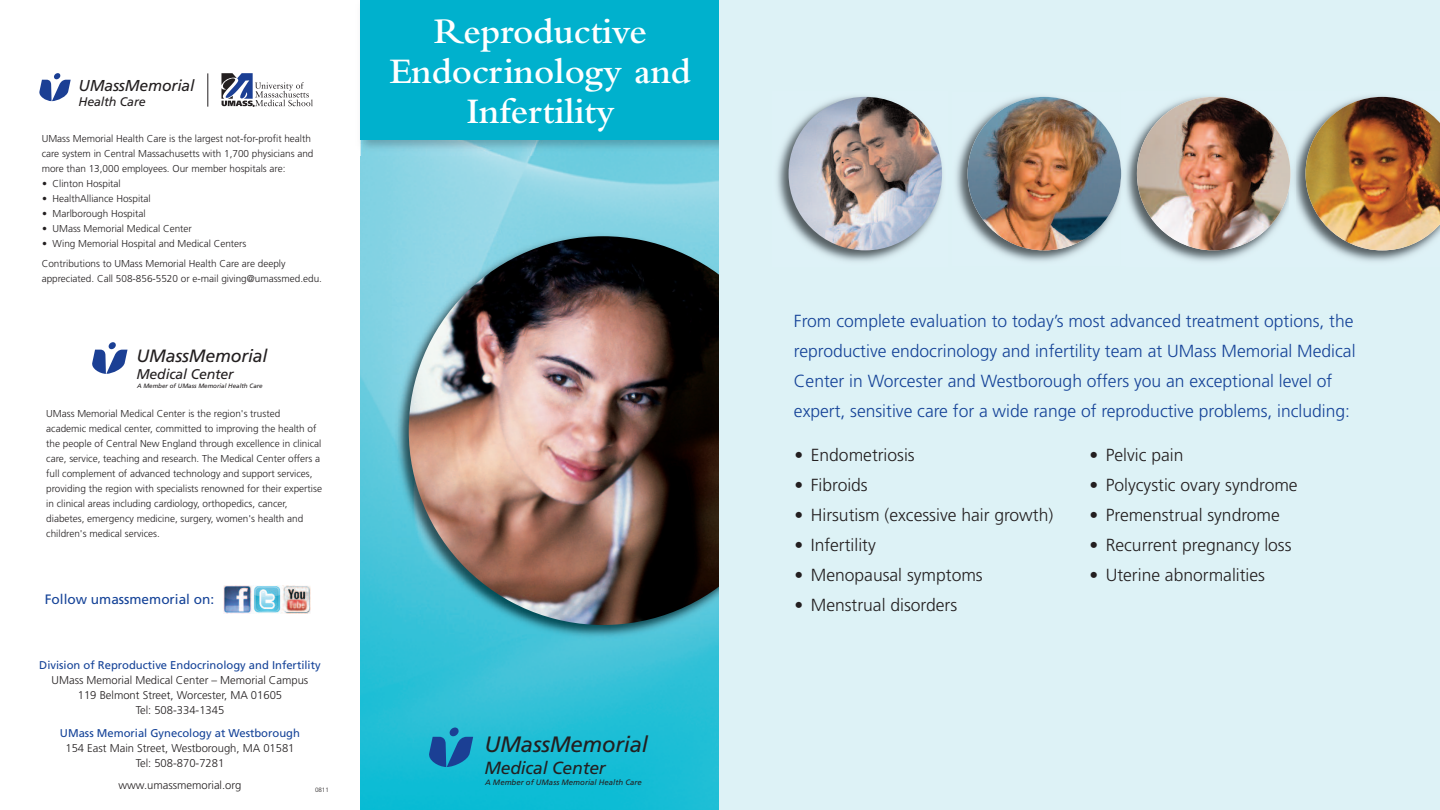
<style>
.page{position:relative;width:1440px;height:810px;background:#fff}
.page>*{position:absolute;margin:0;border:0;box-sizing:border-box;transform-origin:0 0}
.t1{font:600 37.5px/40px "Bembo";color:#fff;text-align:center}
.t2{font:italic 22.25px "Frutiger";letter-spacing:-.01em;color:#231f20}
.t3{font:italic 17.88px "Frutiger";letter-spacing:-.01em;color:#231f20}
.t4{font:italic 17.62px "Frutiger";letter-spacing:-.01em;color:#231f20}
.t5{font:300 17.5px/30px "Frutiger";color:#154398}
.t6{font:300 17.5px "Frutiger";color:#231f20}
.t7{font:italic 15.75px "Frutiger";letter-spacing:-.01em;color:#231f20}
.t8{font:italic 14.12px "Frutiger";letter-spacing:-.01em;color:#231f20}
.t9{font:13.62px "Frutiger";color:#154398}
.t10{font:italic 12.5px "Frutiger";letter-spacing:-.01em;color:#231f20}
.t11{font:300 11.25px/15px "Frutiger";color:#231f20;text-align:center}
.t12{font:11.25px "Frutiger";color:#154398}
.t13{font:300 10px/15px "Frutiger";color:#231f20}
.t14{font:italic 7.88px "Frutiger";color:#231f20}
.t15{font:italic 6.25px "Frutiger";color:#231f20}
.t16{font:300 6.25px "Frutiger";color:#231f20}
</style>
<div class="page">
<img style="left:360px;top:156px;width:359px;height:654px">
<svg style="left:429px;top:728px;width:44px;height:39px;background:#1e7cb3"></svg>
<img style="left:393px;top:231px;width:326px;height:410px">
<img style="left:409px;top:236px;width:310px;height:389px">
<svg style="left:39px;top:80px;width:32px;height:21px"></svg>
<div style="left:54px;top:73px;width:7px;height:6px;background:#1b3f94;border-radius:3px"></div>
<svg style="left:221px;top:73px;width:92px;height:33px"></svg>
<hr style="left:208px;top:73px;width:1px;height:34px;background:#231f20">
<svg style="left:92px;top:342px;width:36px;height:32px"></svg>
<img style="left:360px;top:140px;width:359px;height:16px">
<div style="left:360px;top:0;width:360px;height:140px;background:#00b1cd"></div>
<div style="left:719px;top:0;width:721px;height:810px;background:#ddf2f6"></div>
<img style="left:956px;top:96px;width:464px;height:166px">
<img style="left:968px;top:97px;width:153px;height:153px;border-radius:50%">
<img style="left:777px;top:96px;width:166px;height:166px">
<img style="left:789px;top:97px;width:153px;height:153px;border-radius:50%">
<img style="left:1306px;top:97px;width:134px;height:153px">
<svg style="left:1121px;top:168px;width:1px;height:12px"></svg>
<img style="left:1137px;top:97px;width:153px;height:153px;border-radius:50%">
<img style="left:223px;top:585px;width:87px;height:28px">
<h3 class="t7" style="left:79px;top:79px;width:118px">UMassMemorial</h3>
<p class="t10" style="left:79px;top:97px;width:69px">Health Care</p>
<p class="t13" style="left:42px;top:132px;width:273px">UMass Memorial Health Care is the largest not-for-profit health care system in Central Massachusetts with 1,700 physicians and more than 13,000 employees. Our member hospitals are:</p>
<p class="t13" style="left:42px;top:177px;width:80px">• Clinton Hospital</p>
<p class="t13" style="left:42px;top:192px;width:110px">• HealthAlliance Hospital</p>
<p class="t13" style="left:42px;top:207px;width:105px">• Marlborough Hospital</p>
<p class="t13" style="left:42px;top:222px;width:151px">• UMass Memorial Medical Center</p>
<p class="t13" style="left:42px;top:234px;width:245px;line-height:20px">• Wing Memorial Hospital and Medical Centers<br>Contributions to UMass Memorial Health Care are deeply</p>
<p class="t13" style="left:42px;top:272px;width:282px">appreciated. Call 508-856-5520 or e-mail giving@umassmed.edu.</p>
<h3 class="t3" style="left:137px;top:349px;width:133px">UMassMemorial</h3>
<h3 class="t8" style="left:137px;top:369px;width:99px">Medical Center</h3>
<p class="t15" style="left:137px;top:384px;width:127px">A Member of UMass Memorial Health Care</p>
<p class="t13" style="left:46px;top:407px;width:277px">UMass Memorial Medical Center is the region's trusted academic medical center, committed to improving the health of the people of Central New England through excellence in clinical care, service, teaching and research. The Medical Center offers a full complement of advanced technology and support services, providing the region with specialists renowned for their expertise in clinical areas including cardiology, orthopedics, cancer, diabetes, emergency medicine, surgery, women's health and children's medical services.</p>
<h3 class="t9" style="left:45px;top:594px;width:171px">Follow umassmemorial on:</h3>
<p class="t12" style="left:39px;top:661px;width:283px">Division of Reproductive Endocrinology and Infertility</p>
<p class="t11" style="left:52px;top:674px;width:258px">UMass Memorial Medical Center – Memorial Campus<br>119 Belmont Street, Worcester, MA 01605<br>Tel: 508-334-1345</p>
<p class="t12" style="left:60px;top:728px;width:242px">UMass Memorial Gynecology at Westborough</p>
<p class="t11" style="left:65px;top:741px;width:231px">154 East Main Street, Westborough, MA 01581<br>Tel: 508-870-7281</p>
<p class="t11" style="left:119px;top:778px;width:124px">www.umassmemorial.org</p>
<p class="t16" style="left:315px;top:788px;width:15px">0811</p>
<h1 class="t1" style="left:390px;top:15px;width:302px">Reproductive<br>Endocrinology and<br>Infertility</h1>
<h2 class="t2" style="left:484px;top:736px;width:165px">UMassMemorial</h2>
<h3 class="t4" style="left:484px;top:761px;width:123px">Medical Center</h3>
<p class="t14" style="left:485px;top:779px;width:158px">A Member of UMass Memorial Health Care</p>
<p class="t5" style="left:794px;top:307px;width:563px">From complete evaluation to today’s most advanced treatment options, the reproductive endocrinology and infertility team at UMass Memorial Medical Center in Worcester and Westborough offers you an exceptional level of expert, sensitive care for a wide range of reproductive problems, including:</p>
<h3 class="t6" style="left:794px;top:448px;width:122px">• Endometriosis</h3>
<h3 class="t6" style="left:794px;top:478px;width:75px">• Fibroids</h3>
<h3 class="t6" style="left:794px;top:508px;width:260px">• Hirsutism (excessive hair growth)</h3>
<h3 class="t6" style="left:794px;top:538px;width:83px">• Infertility</h3>
<h3 class="t6" style="left:794px;top:568px;width:190px">• Menopausal symptoms</h3>
<h3 class="t6" style="left:794px;top:598px;width:164px">• Menstrual disorders</h3>
<h3 class="t6" style="left:1089px;top:448px;width:96px">• Pelvic pain</h3>
<h3 class="t6" style="left:1089px;top:478px;width:210px">• Polycystic ovary syndrome</h3>
<h3 class="t6" style="left:1089px;top:508px;width:192px">• Premenstrual syndrome</h3>
<h3 class="t6" style="left:1089px;top:538px;width:204px">• Recurrent pregnancy loss</h3>
<h3 class="t6" style="left:1089px;top:568px;width:177px">• Uterine abnormalities</h3>
</div>
